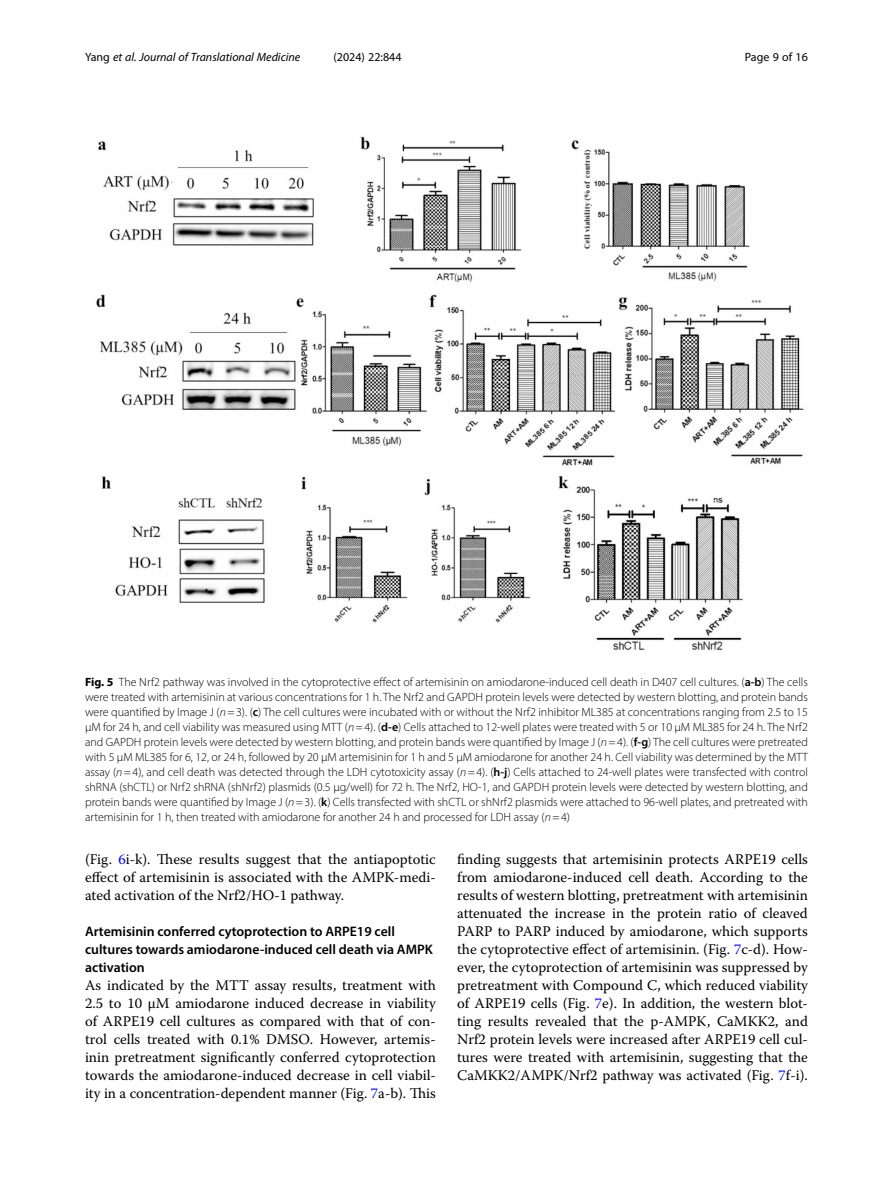
<style>
.page{position:relative;width:893px;height:1191px;background:#fff}
.page>*{position:absolute;margin:0;border:0;box-sizing:border-box;transform-origin:0 0}
.Body_Text{font:14.7px/18px "Warnock Pro";color:#000;text-align:justify}
.Head_2{font:600 13.8px/18px "Myriad Pro";color:#000}
.Figure_Caption{font:300 12px/15px "Myriad Pro";color:#000;text-align:justify}
.t1{font:italic 12px "Myriad Pro";color:#000}
.t2{font:12px "Myriad Pro";color:#000}
.s1{font-style:normal}
.s2{font-weight:700}
.s3{font-weight:600}
.s4{font-style:italic}
.s5{color:#00f}
</style>
<div class="page">
<img style="left:96px;top:136px;width:708px;height:514px">
<p class="t1" style="left:85px;top:50px;width:217px"><span class="s1">Yang</span> et al. Journal of Translational Medicine</p>
<p class="t2" style="left:333px;top:50px;width:70px">(2024) 22:844</p>
<p class="t2" style="left:745px;top:50px;width:65px">Page 9 of 16</p>
<p class="Figure_Caption" style="left:85px;top:674px;width:724px"><span class="s2">Fig. 5</span> The Nrf2 pathway was involved in the cytoprotective effect of artemisinin on amiodarone-induced cell death in D407 cell cultures. (<span class="s3">a-b</span>) The cells were treated with artemisinin at various concentrations for 1 h. The Nrf2 and GAPDH protein levels were detected by western blotting, and protein bands were quantified by Image J (<span class="s4">n</span>=3). (<span class="s3">c</span>) The cell cultures were incubated with or without the Nrf2 inhibitor ML385 at concentrations ranging from 2.5 to 15 µM for 24 h, and cell viability was measured using MTT (<span class="s4">n</span>=4). (<span class="s3">d-e</span>) Cells attached to 12-well plates were treated with 5 or 10 µM ML385 for 24 h. The Nrf2 and GAPDH protein levels were detected by western blotting, and protein bands were quantified by Image J (<span class="s4">n</span>=4). (<span class="s3">f-g</span>) The cell cultures were pretreated with 5 µM ML385 for 6, 12, or 24 h, followed by 20 µM artemisinin for 1 h and 5 µM amiodarone for another 24 h. Cell viability was determined by the MTT assay (<span class="s4">n</span>=4), and cell death was detected through the LDH cytotoxicity assay (<span class="s4">n</span>=4). (<span class="s3">h-j</span>) Cells attached to 24-well plates were transfected with control shRNA (shCTL) or Nrf2 shRNA (shNrf2) plasmids (0.5 µg/well) for 72 h. The Nrf2, HO-1, and GAPDH protein levels were detected by western blotting, and protein bands were quantified by Image J (<span class="s4">n</span>=3). (<span class="s3">k</span>) Cells transfected with shCTL or shNrf2 plasmids were attached to 96-well plates, and pretreated with artemisinin for 1 h, then treated with amiodarone for another 24 h and processed for LDH assay (<span class="s4">n</span>=4)</p>
<p class="Body_Text" style="left:85px;top:850px;width:352px">(Fig. <span class="s5">6</span>i-k). These results suggest that the antiapoptotic effect of artemisinin is associated with the AMPK-medi&shy;ated activation of the Nrf2/HO-1 pathway.</p>
<p class="Head_2" style="left:85px;top:922px;width:349px">Artemisinin conferred cytoprotection to ARPE19 cell cultures towards amiodarone-induced cell death via AMPK activation</p>
<p class="Body_Text" style="left:85px;top:976px;width:352px">As indicated by the MTT assay results, treatment with 2.5 to 10 µM amiodarone induced decrease in viability of ARPE19 cell cultures as compared with that of con&shy;trol cells treated with 0.1% DMSO. However, artemis&shy;inin pretreatment significantly conferred cytoprotection towards the amiodarone-induced decrease in cell viabil&shy;ity in a concentration-dependent manner (Fig. <span class="s5">7</span>a-b). This</p>
<p class="Body_Text" style="left:457px;top:850px;width:352px">finding suggests that artemisinin protects ARPE19 cells from amiodarone-induced cell death. According to the results of western blotting, pretreatment with artemisinin attenuated the increase in the protein ratio of cleaved PARP to PARP induced by amiodarone, which supports the cytoprotective effect of artemisinin. (Fig. <span class="s5">7</span>c-d). How&shy;ever, the cytoprotection of artemisinin was suppressed by pretreatment with Compound C, which reduced viability of ARPE19 cells (Fig. <span class="s5">7</span>e). In addition, the western blot&shy;ting results revealed that the p-AMPK, CaMKK2, and Nrf2 protein levels were increased after ARPE19 cell cul&shy;tures were treated with artemisinin, suggesting that the CaMKK2/AMPK/Nrf2 pathway was activated (Fig. <span class="s5">7</span>f-i).</p>
</div>
